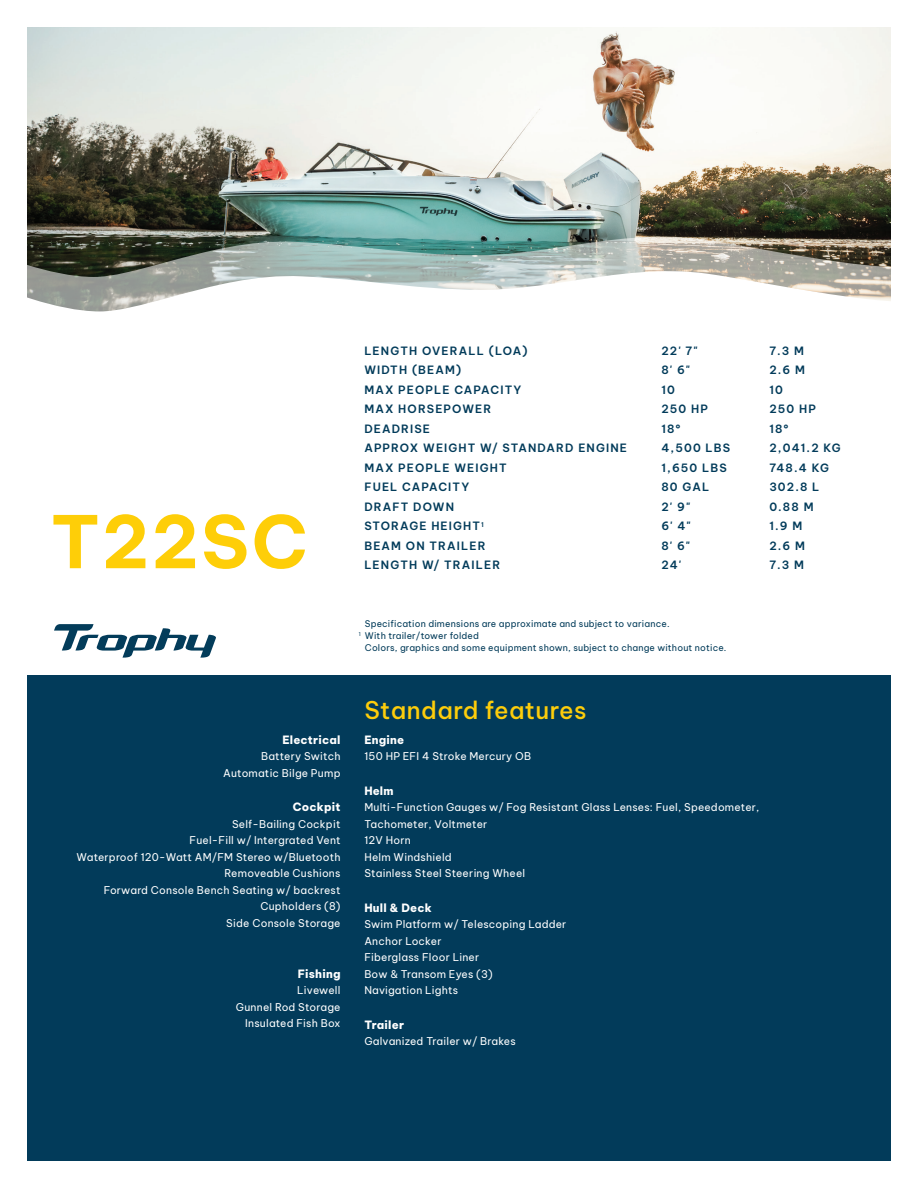
<style>
.page{position:relative;width:918px;height:1188px;background:#fff}
.page>*{position:absolute;margin:0;border:0;box-sizing:border-box;transform-origin:0 0}
.t1{font:700 72px "Be Vietnam Pro";letter-spacing:.025em;color:#fece08}
.t2{font:500 24px "Be Vietnam Pro";letter-spacing:.02em;color:#fdcd0b}
.t3{font:600 11.25px "Be Vietnam Pro";letter-spacing:.1em;color:#023b5a}
.t4{font:800 11.25px "Be Vietnam Pro";letter-spacing:.02em;color:#fff}
.t5{font:10.5px/16.5px "Be Vietnam Pro";letter-spacing:.02em;color:#fff;text-align:right}
.t6{font:9px/12px "Be Vietnam Pro";letter-spacing:.02em;color:#023b59}
</style>
<div class="page">
<div style="left:27px;top:675px;width:864px;height:486px;background:#023b5a"></div>
<img style="left:27px;top:27px;width:864px;height:210px">
<svg style="left:27px;top:237px;width:864px;height:75px"></svg>
<svg style="left:54px;top:624px;width:162px;height:34px"></svg>
<h1 class="t1" style="left:51px;top:480px;width:259px">T22SC</h1>
<p class="t3" style="left:364px;top:341px;width:165px">LENGTH OVERALL (LOA)</p>
<p class="t3" style="left:661px;top:341px;width:38px">22' 7"</p>
<p class="t3" style="left:769px;top:341px;width:36px">7.3 M</p>
<p class="t3" style="left:364px;top:361px;width:98px">WIDTH (BEAM)</p>
<p class="t3" style="left:661px;top:361px;width:30px">8' 6"</p>
<p class="t3" style="left:769px;top:361px;width:37px">2.6 M</p>
<p class="t3" style="left:364px;top:380px;width:159px">MAX PEOPLE CAPACITY</p>
<p class="t3" style="left:661px;top:380px;width:15px">10</p>
<p class="t3" style="left:769px;top:380px;width:15px">10</p>
<p class="t3" style="left:364px;top:400px;width:129px">MAX HORSEPOWER</p>
<p class="t3" style="left:661px;top:400px;width:48px">250 HP</p>
<p class="t3" style="left:769px;top:400px;width:48px">250 HP</p>
<p class="t3" style="left:364px;top:419px;width:67px">DEADRISE</p>
<p class="t3" style="left:661px;top:419px;width:21px">18º</p>
<p class="t3" style="left:769px;top:419px;width:21px">18º</p>
<p class="t3" style="left:364px;top:439px;width:264px">APPROX WEIGHT W/ STANDARD ENGINE</p>
<p class="t3" style="left:661px;top:439px;width:70px">4,500 LBS</p>
<p class="t3" style="left:769px;top:439px;width:73px">2,041.2 KG</p>
<p class="t3" style="left:364px;top:458px;width:144px">MAX PEOPLE WEIGHT</p>
<p class="t3" style="left:661px;top:458px;width:67px">1,650 LBS</p>
<p class="t3" style="left:769px;top:458px;width:61px">748.4 KG</p>
<p class="t3" style="left:364px;top:478px;width:106px">FUEL CAPACITY</p>
<p class="t3" style="left:661px;top:478px;width:49px">80 GAL</p>
<p class="t3" style="left:769px;top:478px;width:52px">302.8 L</p>
<p class="t3" style="left:364px;top:497px;width:91px">DRAFT DOWN</p>
<p class="t3" style="left:661px;top:497px;width:30px">2' 9"</p>
<p class="t3" style="left:769px;top:497px;width:46px">0.88 M</p>
<p class="t3" style="left:364px;top:517px;width:121px">STORAGE HEIGHT<sup>1</sup></p>
<p class="t3" style="left:661px;top:517px;width:31px">6' 4"</p>
<p class="t3" style="left:769px;top:517px;width:35px">1.9 M</p>
<p class="t3" style="left:364px;top:536px;width:123px">BEAM ON TRAILER</p>
<p class="t3" style="left:661px;top:536px;width:30px">8' 6"</p>
<p class="t3" style="left:769px;top:536px;width:37px">2.6 M</p>
<p class="t3" style="left:364px;top:556px;width:137px">LENGTH W/ TRAILER</p>
<p class="t3" style="left:661px;top:556px;width:21px">24'</p>
<p class="t3" style="left:769px;top:556px;width:36px">7.3 M</p>
<p class="t6" style="left:359px;top:616px;width:312px;text-indent:6px">Specification dimensions are approximate and subject to variance.<br><sup>1</sup> With trailer/tower folded</p>
<p class="t6" style="left:365px;top:640px;width:363px">Colors, graphics and some equipment shown, subject to change without notice.</p>
<p class="t4" style="left:282px;top:730px;width:60px">Electrical</p>
<p class="t5" style="left:223px;top:747px;width:119px">Battery Switch<br>Automatic Bilge Pump</p>
<p class="t4" style="left:293px;top:797px;width:49px">Cockpit</p>
<p class="t5" style="left:77px;top:815px;width:265px">Self-Bailing Cockpit<br>Fuel-Fill w/ Intergrated Vent<br>Waterproof 120-Watt AM/FM Stereo w/Bluetooth<br>Removeable Cushions<br>Forward Console Bench Seating w/ backrest<br>Cupholders (8)<br>Side Console Storage</p>
<p class="t4" style="left:298px;top:964px;width:44px">Fishing</p>
<p class="t5" style="left:236px;top:981px;width:106px">Livewell<br>Gunnel Rod Storage<br>Insulated Fish Box</p>
<h2 class="t2" style="left:364px;top:690px;width:224px">Standard features</h2>
<p class="t4" style="left:364px;top:730px;width:41px">Engine</p>
<p class="t5" style="left:364px;top:747px;width:168px">150 HP EFI 4 Stroke Mercury OB</p>
<p class="t4" style="left:364px;top:781px;width:31px">Helm</p>
<p class="t5" style="left:364px;top:798px;width:397px;text-align:left">Multi-Function Gauges w/ Fog Resistant Glass Lenses: Fuel, Speedometer,<br>Tachometer, Voltmeter<br>12V Horn<br>Helm Windshield<br>Stainless Steel Steering Wheel</p>
<p class="t4" style="left:364px;top:898px;width:69px">Hull &amp; Deck</p>
<p class="t5" style="left:364px;top:915px;width:204px;text-align:left">Swim Platform w/ Telescoping Ladder<br>Anchor Locker<br>Fiberglass Floor Liner<br>Bow &amp; Transom Eyes (3)<br>Navigation Lights</p>
<p class="t4" style="left:364px;top:1015px;width:41px">Trailer</p>
<p class="t5" style="left:364px;top:1032px;width:153px">Galvanized Trailer w/ Brakes</p>
</div>
